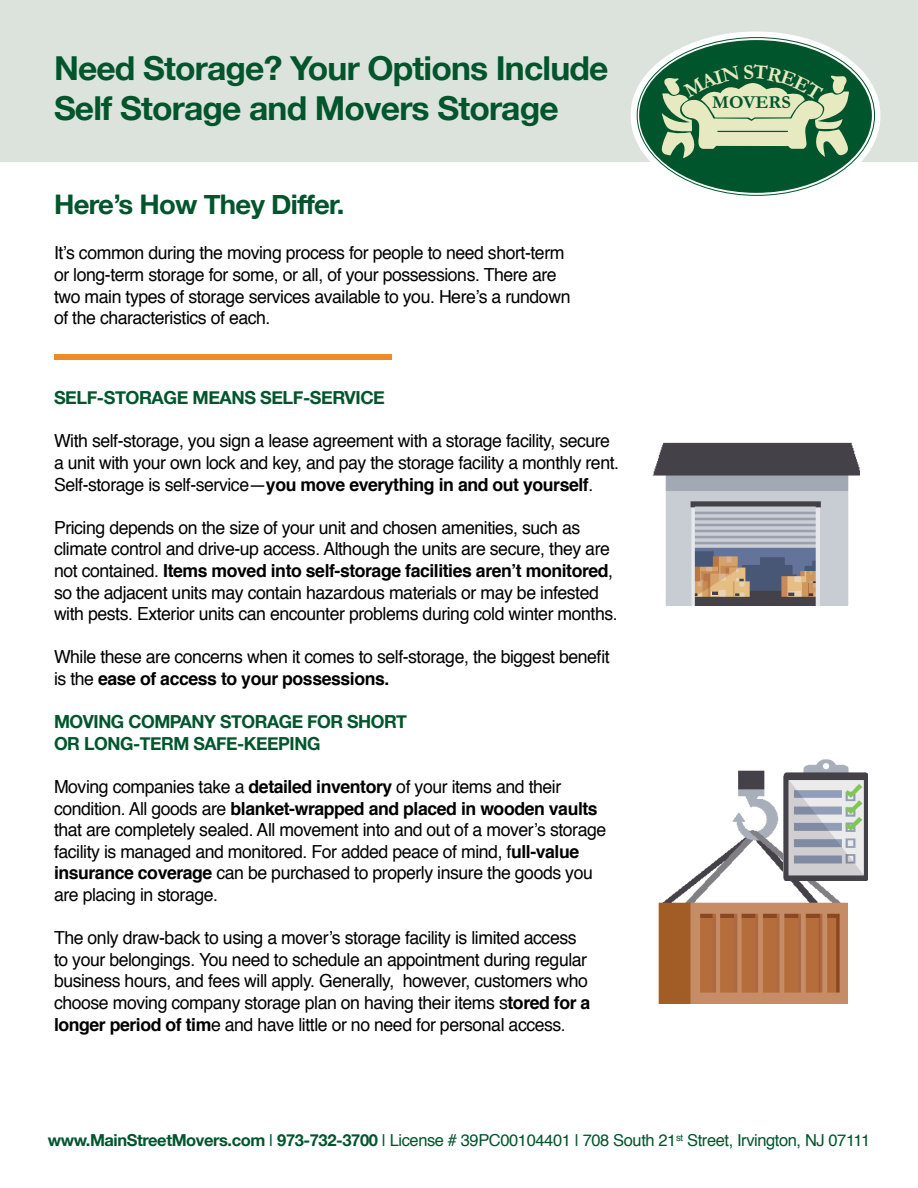
<style>
.page{position:relative;width:918px;height:1188px;background:#fff}
.page>*{position:absolute;margin:0;border:0;box-sizing:border-box;transform-origin:0 0}
.t1{font:700 33px/39.6px "Helvetica Neue";letter-spacing:-.025em;color:#00552c}
.t2{font:700 27px "Helvetica Neue";letter-spacing:-.025em;color:#00552c}
.t3{font:700 18.45px "Garamond";color:#00552c}
.t4{font:18px/21.6px "Helvetica";letter-spacing:-.025em;color:#000}
.t5{font:700 18px/21.6px "Helvetica Neue";letter-spacing:-.025em;color:#00552c}
.t6{font:16.5px "Helvetica";letter-spacing:-.025em;color:#00552c}
.s1{font-weight:700}
.s2{font-family:"Helvetica Neue";font-weight:700}
</style>
<div class="page">
<div style="left:0;top:0;width:918px;height:162px;background:#dce3dc"></div>
<div style="left:54px;top:354px;width:338px;height:6px;background:#ec8c26"></div>
<img style="left:652px;top:443px;width:207px;height:163px">
<img style="left:658px;top:771px;width:190px;height:232px">
<img style="left:784px;top:760px;width:84px;height:120px">
<svg style="left:631px;top:31px;width:249px;height:165px"></svg>
<p class="t1" style="left:54px;top:49px;width:556px">Need Storage? Your Options Include<br>Self Storage and Movers Storage</p>
<p class="t2" style="left:54px;top:183px;width:292px">Here’s How They Differ.</p>
<p class="t4" style="left:54px;top:243px;width:518px">It’s common during the moving process for people to need short-term or long-term storage for some, or all, of your possessions. There are two main types of storage services available to you. Here’s a rundown of the characteristics of each.</p>
<p class="t5" style="left:54px;top:387px;width:332px">SELF-STORAGE MEANS SELF-SERVICE</p>
<p class="t4" style="left:54px;top:431px;width:567px">With self-storage, you sign a lease agreement with a storage facility, secure a unit with your own lock and key, and pay the storage facility a monthly rent.<br>Self-storage is self-service—<span class="s1">you move everything in and out yourself</span>.</p>
<p class="t4" style="left:54px;top:517px;width:565px">Pricing depends on the size of your unit and chosen amenities, such as climate control and drive-up access. Although the units are secure, they are not contained. <span class="s1">Items moved into self-storage facilities aren’t monitored</span>, so the adjacent units may contain hazardous materials or may be infested with pests. Exterior units can encounter problems during cold winter months.</p>
<p class="t4" style="left:54px;top:647px;width:557px">While these are concerns when it comes to self-storage, the biggest benefit is the <span class="s1">ease of access to your possessions.</span></p>
<p class="t5" style="left:54px;top:711px;width:355px">MOVING COMPANY STORAGE FOR SHORT<br>OR LONG-TERM SAFE-KEEPING</p>
<p class="t4" style="left:54px;top:776px;width:554px">Moving companies take a <span class="s1">detailed inventory</span> of your items and their condition. All goods are <span class="s1">blanket-wrapped and placed in wooden vaults </span>that are completely sealed. All movement into and out of a mover’s storage facility is managed and monitored. For added peace of mind, f<span class="s1">ull-value insurance coverage</span> can be purchased to properly insure the goods you are placing in storage.</p>
<p class="t4" style="left:54px;top:928px;width:538px">The only draw-back to using a mover’s storage facility is limited access to your belongings. You need to schedule an appointment during regular business hours, and fees will apply. Generally, however, customers who choose moving company storage plan on having their items s<span class="s1">tored for a longer period of tim</span>e and have little or no need for personal access.</p>
<p class="t3" style="left:712px;top:90px;width:80px">MOVERS</p>
<p class="t6" style="left:48px;top:1128px;width:824px"><span class="s2">www.MainStreetMovers.com</span> | <span class="s2">973-732-3700</span> | License # 39PC00104401 | 708 South 21<sup>st</sup> Street, Irvington, NJ 07111</p>
</div>
